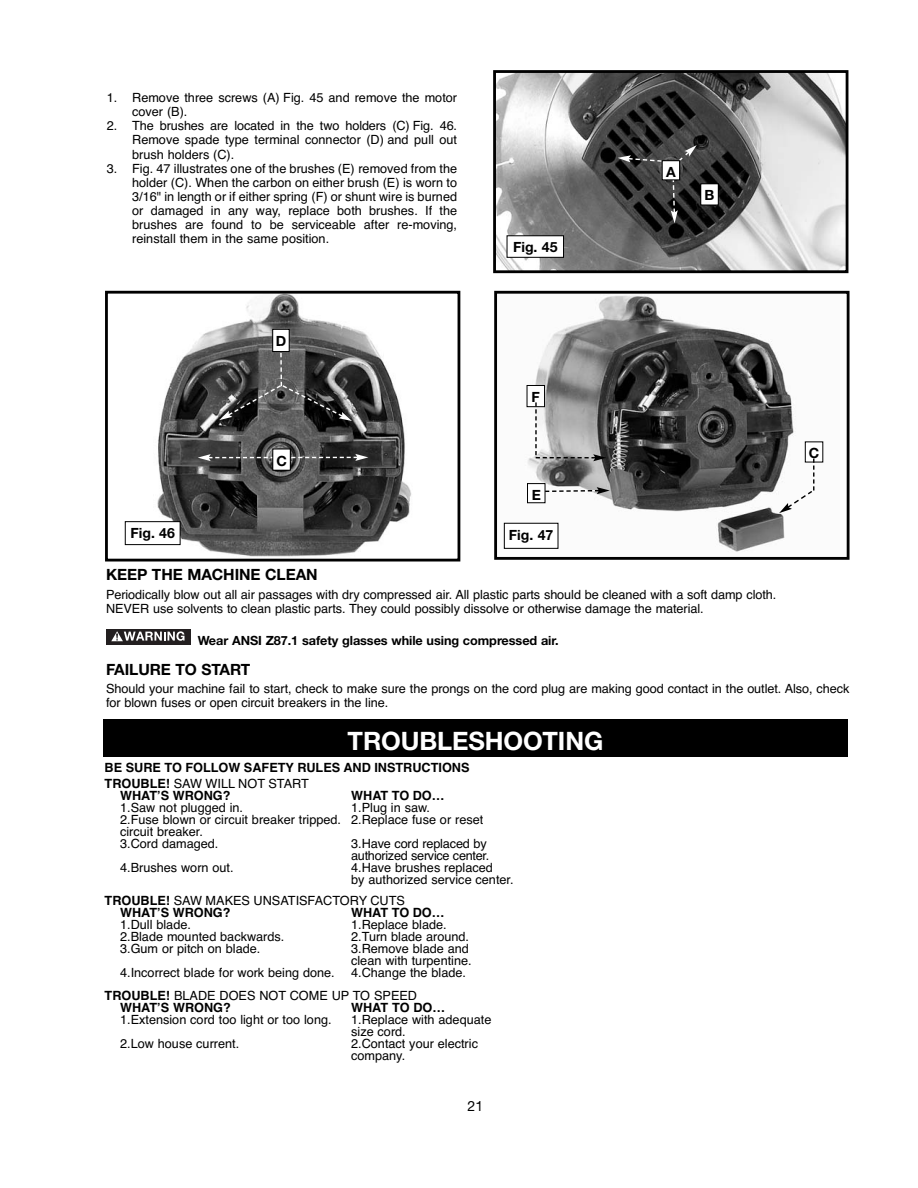
<style>
.page{position:relative;width:918px;height:1188px;background:#fff}
.page>*{position:absolute;margin:0;border:0;box-sizing:border-box;transform-origin:0 0}
.t1{font:700 25.35px "Helvetica Neue";letter-spacing:-.005em;color:#fff}
.t2{font:700 15.45px "Helvetica Neue";letter-spacing:-.005em;color:#000}
.t3{font:700 14.1px "Helvetica Neue";color:#000}
.t4{font:14.1px "Helvetica Neue";color:#000}
.t5{font:12.75px/14.1px "Helvetica";color:#000}
.t6{font:700 12.75px/16.2px "Helvetica";color:#000}
.t7{font:700 12.75px "Helvetica Neue";letter-spacing:-.005em;color:#000}
.t8{font:12.75px/12px "Helvetica";letter-spacing:-.02em;color:#000}
.s1{font-weight:400}
.s2{font-weight:700}
</style>
<div class="page">
<img style="left:497px;top:74px;width:347px;height:195px">
<div style="left:493px;top:70px;width:355px;height:203px;border:3px solid #000"></div>
<img style="left:124px;top:295px;width:287px;height:262px">
<div style="left:105px;top:291px;width:355px;height:271px;border:3px solid #000"></div>
<img style="left:503px;top:295px;width:321px;height:257px">
<div style="left:494px;top:291px;width:356px;height:269px;border:3px solid #000"></div>
<svg style="left:677px;top:145px;width:20px;height:18px"></svg>
<svg style="left:618px;top:155px;width:44px;height:7px"></svg>
<svg style="left:671px;top:180px;width:7px;height:125px"></svg>
<svg style="left:198px;top:454px;width:170px;height:7px"></svg>
<svg style="left:545px;top:487px;width:65px;height:7px"></svg>
<div style="left:103px;top:719px;width:745px;height:38px;background:#000"></div>
<div style="left:701px;top:184px;width:17px;height:21px;background:#fff"></div>
<div style="left:700px;top:183px;width:19px;height:22px;border:1px solid #000"></div>
<div style="left:663px;top:161px;width:16px;height:19px;background:#fff"></div>
<div style="left:662px;top:160px;width:18px;height:20px;border:1px solid #000"></div>
<div style="left:507px;top:236px;width:56px;height:21px;background:#fff"></div>
<div style="left:507px;top:235px;width:57px;height:23px;border:1px solid #000"></div>
<div style="left:126px;top:522px;width:54px;height:22px;background:#fff"></div>
<div style="left:125px;top:521px;width:55px;height:24px;border:1px solid #000"></div>
<div style="left:505px;top:524px;width:53px;height:24px;background:#fff"></div>
<div style="left:504px;top:523px;width:54px;height:26px;border:1px solid #000"></div>
<div style="left:273px;top:330px;width:16px;height:21px;background:#fff"></div>
<div style="left:272px;top:329px;width:18px;height:23px;border:1px solid #000"></div>
<svg style="left:219px;top:346px;width:133px;height:75px;background:#4f4f4f"></svg>
<div style="left:273px;top:449px;width:17px;height:21px;background:#fff"></div>
<div style="left:272px;top:449px;width:19px;height:22px;border:1px solid #000"></div>
<div style="left:806px;top:442px;width:16px;height:20px;background:#fff"></div>
<div style="left:805px;top:442px;width:18px;height:20px;border:1px solid #000"></div>
<svg style="left:779px;top:459px;width:35px;height:54px"></svg>
<div style="left:528px;top:484px;width:17px;height:18px;background:#fff"></div>
<div style="left:527px;top:483px;width:18px;height:20px;border:1px solid #000"></div>
<div style="left:527px;top:386px;width:17px;height:20px;background:#fff"></div>
<div style="left:527px;top:385px;width:18px;height:22px;border:1px solid #000"></div>
<svg style="left:535px;top:402px;width:71px;height:59px;background:#a7a7a7"></svg>
<div style="left:106px;top:629px;width:85px;height:16px;background:#231f20"></div>
<svg style="left:111px;top:631px;width:74px;height:10px"></svg>
<p class="t5" style="left:132px;top:92px;width:326px;text-indent:-25px">1. Remove three screws (A) Fig. 45 and remove the motor cover (B).</p>
<p class="t5" style="left:132px;top:120px;width:326px;text-align:justify;text-indent:-25px">2. The brushes are located in the two holders (C) Fig. 46.<br>Remove spade type terminal connector (D) and pull out brush holders (C).</p>
<p class="t5" style="left:132px;top:162px;width:326px;text-align:justify;text-indent:-25px">3. Fig. 47 illustrates one of the brushes (E) removed from the holder (C). When the carbon on either brush (E) is worn to 3/16" in length or if either spring (F) or shunt wire is burned or damaged in any way, replace both brushes. If the brushes are found to be serviceable after re-moving, reinstall them in the same position.</p>
<p class="t3" style="left:276px;top:336px;width:12px">D</p>
<p class="t3" style="left:276px;top:456px;width:12px">C</p>
<p class="t3" style="left:513px;top:242px;width:46px">Fig. 45</p>
<p class="t3" style="left:532px;top:392px;width:10px">F</p>
<p class="t3" style="left:532px;top:490px;width:11px">E</p>
<p class="t3" style="left:130px;top:528px;width:46px">Fig. 46</p>
<p class="t3" style="left:509px;top:530px;width:46px">Fig. 47</p>
<p class="t3" style="left:666px;top:167px;width:11px">A</p>
<p class="t3" style="left:705px;top:190px;width:11px">B</p>
<p class="t3" style="left:809px;top:448px;width:12px">C</p>
<p class="t2" style="left:106px;top:569px;width:213px">KEEP THE MACHINE CLEAN</p>
<p class="t5" style="left:106px;top:588px;width:672px">Periodically blow out all air passages with dry compressed air. All plastic parts should be cleaned with a soft damp cloth.<br>NEVER use solvents to clean plastic parts. They could possibly dissolve or otherwise damage the material.</p>
<p class="t7" style="left:198px;top:636px;width:362px">Wear ANSI Z87.1 safety glasses while using compressed air.</p>
<p class="t2" style="left:106px;top:664px;width:146px">FAILURE TO START</p>
<p class="t5" style="left:106px;top:683px;width:745px">Should your machine fail to start, check to make sure the prongs on the cord plug are making good contact in the outlet. Also, check for blown fuses or open circuit breakers in the line.</p>
<h1 class="t1" style="left:348px;top:732px;width:257px">TROUBLESHOOTING</h1>
<p class="t6" style="left:105px;top:761px;width:366px">BE SURE TO FOLLOW SAFETY RULES AND INSTRUCTIONS<br>TROUBLE! <span class="s1">SAW WILL NOT START</span></p>
<p class="t6" style="left:120px;top:789px;width:112px">WHAT’S WRONG?</p>
<p class="t6" style="left:351px;top:789px;width:95px">WHAT TO DO…</p>
<p class="t5" style="left:120px;top:802px;width:125px">1.Saw not plugged in.</p>
<p class="t5" style="left:120px;top:803px;width:365px;line-height:12px;text-indent:231px">1.Plug in saw.<br>2.Fuse blown or circuit breaker tripped. 2.Replace fuse or reset circuit breaker.<br>3.Cord damaged.</p>
<p class="t8" style="left:351px;top:839px;width:140px">3.Have cord replaced by authorized service center.</p>
<p class="t5" style="left:120px;top:862px;width:115px">4.Brushes worn out.</p>
<p class="t5" style="left:351px;top:863px;width:164px;line-height:12px">4.Have brushes replaced<br>by authorized service center.</p>
<p class="t5" style="left:120px;top:895px;width:286px;line-height:12px;text-indent:-16px"><span class="s2">TROUBLE!</span> SAW MAKES UNSATISFACTORY CUTS<br><span class="s2">WHAT’S WRONG?</span></p>
<p class="t6" style="left:351px;top:905px;width:95px">WHAT TO DO…</p>
<p class="t5" style="left:120px;top:918px;width:72px">1.Dull blade.</p>
<p class="t5" style="left:351px;top:918px;width:97px">1.Replace blade.</p>
<p class="t5" style="left:120px;top:930px;width:166px">2.Blade mounted backwards.</p>
<p class="t5" style="left:351px;top:930px;width:119px">2.Turn blade around.</p>
<p class="t5" style="left:120px;top:942px;width:142px">3.Gum or pitch on blade.</p>
<p class="t5" style="left:351px;top:943px;width:122px;line-height:12px">3.Remove blade and clean with turpentine.</p>
<p class="t5" style="left:120px;top:966px;width:216px">4.Incorrect blade for work being done.</p>
<p class="t5" style="left:105px;top:961px;width:363px;line-height:24px;text-indent:247px">4.Change the blade.<br><span class="s2">TROUBLE!</span> BLADE DOES NOT COME UP TO SPEED</p>
<p class="t6" style="left:120px;top:1001px;width:112px">WHAT’S WRONG?</p>
<p class="t6" style="left:351px;top:1001px;width:95px">WHAT TO DO…</p>
<p class="t5" style="left:120px;top:1014px;width:213px">1.Extension cord too light or too long.</p>
<p class="t5" style="left:351px;top:1015px;width:142px;line-height:12px">1.Replace with adequate size cord.</p>
<p class="t5" style="left:120px;top:1038px;width:121px">2.Low house current.</p>
<p class="t5" style="left:351px;top:1039px;width:128px;line-height:12px">2.Contact your electric company.</p>
<p class="t4" style="left:468px;top:1101px;width:17px">21</p>
</div>
